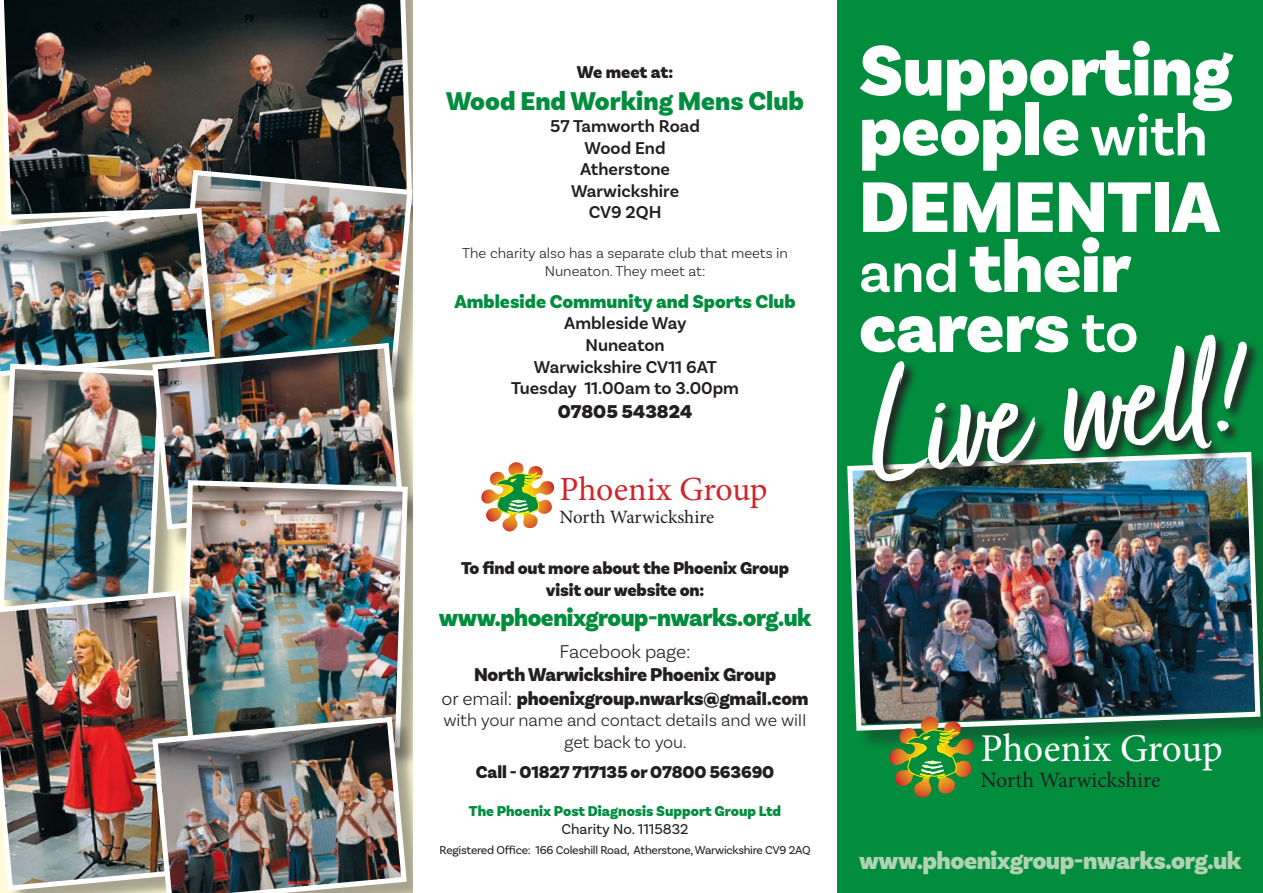
<style>
.page{position:relative;width:1263px;height:893px;background:#fff}
.page>*{position:absolute;margin:0;border:0;box-sizing:border-box;transform-origin:0 0}
.t1{font:176.55px "Fave Script Pro";color:#fff}
.t2{font:900 75px/60px "Basic Sans";letter-spacing:-.01em;color:#fff}
.t3{font:39.3px "Minion Pro";letter-spacing:-.005em;color:#fff}
.t4{font:33.9px "Minion Pro";letter-spacing:-.005em;color:#d1232a}
.t5{font:900 27px "Basic Sans";color:#028d3e}
.t6{font:900 25.65px "Basic Sans";letter-spacing:-.02em;color:#028d3e}
.t7{font:900 25.5px "Basic Sans";letter-spacing:-.02em;color:#b2d2b5}
.t8{font:22.05px "Minion Pro";color:#231f20}
.t9{font:900 19.5px "Basic Sans";letter-spacing:-.01em;color:#231f20}
.t10{font:900 19.5px "Basic Sans";color:#028d3e}
.t11{font:300 19.5px "Basic Sans";letter-spacing:-.01em;color:#231f20}
.t12{font:18.9px "Minion Pro";color:#231f20}
.t13{font:600 18px "Basic Sans";color:#231f20}
.t14{font:900 18px "Basic Sans";letter-spacing:-.01em;color:#231f20}
.t15{font:300 18px/21.6px "Basic Sans";letter-spacing:-.01em;color:#231f20;text-align:center}
.t16{font:300 15px "Basic Sans";color:#231f20}
.t17{font:900 15px "Basic Sans";color:#028d3e}
.t18{font:15px "Basic Sans";color:#231f20}
.t19{font:12px "Basic Sans";letter-spacing:-.02em;color:#231f20}
.s1{font-weight:300}
.s2{font-weight:600;font-size:60px}
</style>
<div class="page">
<img style="left:0;top:0;width:412px;height:205px">
<img style="left:173px;top:167px;width:239px;height:179px">
<div style="left:0;top:211px;width:235px;height:186px;background:#231f20;opacity:.4"></div>
<img style="left:0;top:205px;width:218px;height:156px">
<img style="left:0;top:361px;width:166px;height:227px">
<div style="left:155px;top:346px;width:257px;height:204px;background:#231f20;opacity:.4"></div>
<img style="left:150px;top:340px;width:256px;height:192px">
<img style="left:177px;top:477px;width:233px;height:243px">
<div style="left:0;top:593px;width:226px;height:300px;background:#231f20;opacity:.4"></div>
<img style="left:0;top:588px;width:208px;height:305px">
<img style="left:150px;top:714px;width:259px;height:179px">
<div style="left:838px;top:0;width:425px;height:893px;background:#028d3e"></div>
<div style="left:850px;top:455px;width:413px;height:296px;background:#231f20;opacity:.4"></div>
<img style="left:847px;top:455px;width:416px;height:278px">
<svg style="left:870px;top:337px;width:391px;height:159px"></svg>
<svg style="left:481px;top:462px;width:74px;height:70px"></svg>
<img style="left:887px;top:717px;width:88px;height:81px">
<p class="t14" style="left:577px;top:61px;width:98px">We meet at:</p>
<p class="t5" style="left:446px;top:85px;width:360px">Wood End Working Mens Club</p>
<p class="t13" style="left:550px;top:115px;width:151px">57 Tamworth Road</p>
<p class="t13" style="left:585px;top:137px;width:82px">Wood End</p>
<p class="t13" style="left:580px;top:158px;width:91px">Atherstone</p>
<p class="t13" style="left:571px;top:180px;width:110px">Warwickshire</p>
<p class="t13" style="left:589px;top:202px;width:74px">CV9 2QH</p>
<p class="t16" style="left:462px;top:244px;width:327px">The charity also has a separate club that meets in</p>
<p class="t16" style="left:545px;top:262px;width:162px">Nuneaton. They meet at:</p>
<p class="t10" style="left:454px;top:289px;width:343px">Ambleside Community and Sports Club</p>
<p class="t13" style="left:564px;top:313px;width:124px">Ambleside Way</p>
<p class="t13" style="left:585px;top:334px;width:81px">Nuneaton</p>
<p class="t13" style="left:534px;top:356px;width:184px">Warwickshire CV11 6AT</p>
<p class="t13" style="left:511px;top:377px;width:229px">Tuesday 11.00am to 3.00pm</p>
<p class="t9" style="left:558px;top:399px;width:136px">07805 543824</p>
<p class="t4" style="left:559px;top:467px;width:210px">Phoenix Group</p>
<p class="t12" style="left:559px;top:504px;width:156px">North Warwickshire</p>
<p class="t14" style="left:461px;top:557px;width:330px">To find out more about the Phoenix Group</p>
<p class="t14" style="left:546px;top:579px;width:160px">visit our website on:</p>
<p class="t6" style="left:439px;top:602px;width:374px">www.phoenixgroup-nwarks.org.uk</p>
<p class="t11" style="left:560px;top:640px;width:132px">Facebook page:</p>
<p class="t9" style="left:474px;top:663px;width:304px">North Warwickshire Phoenix Group</p>
<p class="t9" style="left:442px;top:686px;width:369px"><span class="s1">or email:</span> phoenixgroup.nwarks@gmaiI.com</p>
<p class="t15" style="left:443px;top:709px;width:365px">with your name and contact detaiIs and we wiII get back to you.</p>
<p class="t14" style="left:476px;top:761px;width:300px">Call - 01827 717135 or 07800 563690</p>
<p class="t17" style="left:469px;top:802px;width:314px">The Phoenix Post Diagnosis Support Group Ltd</p>
<p class="t18" style="left:562px;top:820px;width:129px">Charity No. 1115832</p>
<p class="t19" style="left:439px;top:843px;width:373px">Registered Office: 166 Coleshill Road, Atherstone, Warwickshire CV9 2AQ</p>
<p class="t2" style="left:859px;top:42px;width:374px">Supporting people <span class="s2">with</span></p>
<p class="t2" style="left:859px;top:179px;width:362px">DEMENTIA <span class="s2">and</span> their carers <span class="s2">to</span></p>
<p class="t1" style="left:857px;top:338px;width:375px;rotate:-8deg">Live well!</p>
<p class="t3" style="left:980px;top:722px;width:244px">Phoenix Group</p>
<p class="t8" style="left:980px;top:766px;width:181px">North Warwickshire</p>
<p class="t7" style="left:859px;top:845px;width:384px">www.phoenixgroup-nwarks.org.uk</p>
</div>
